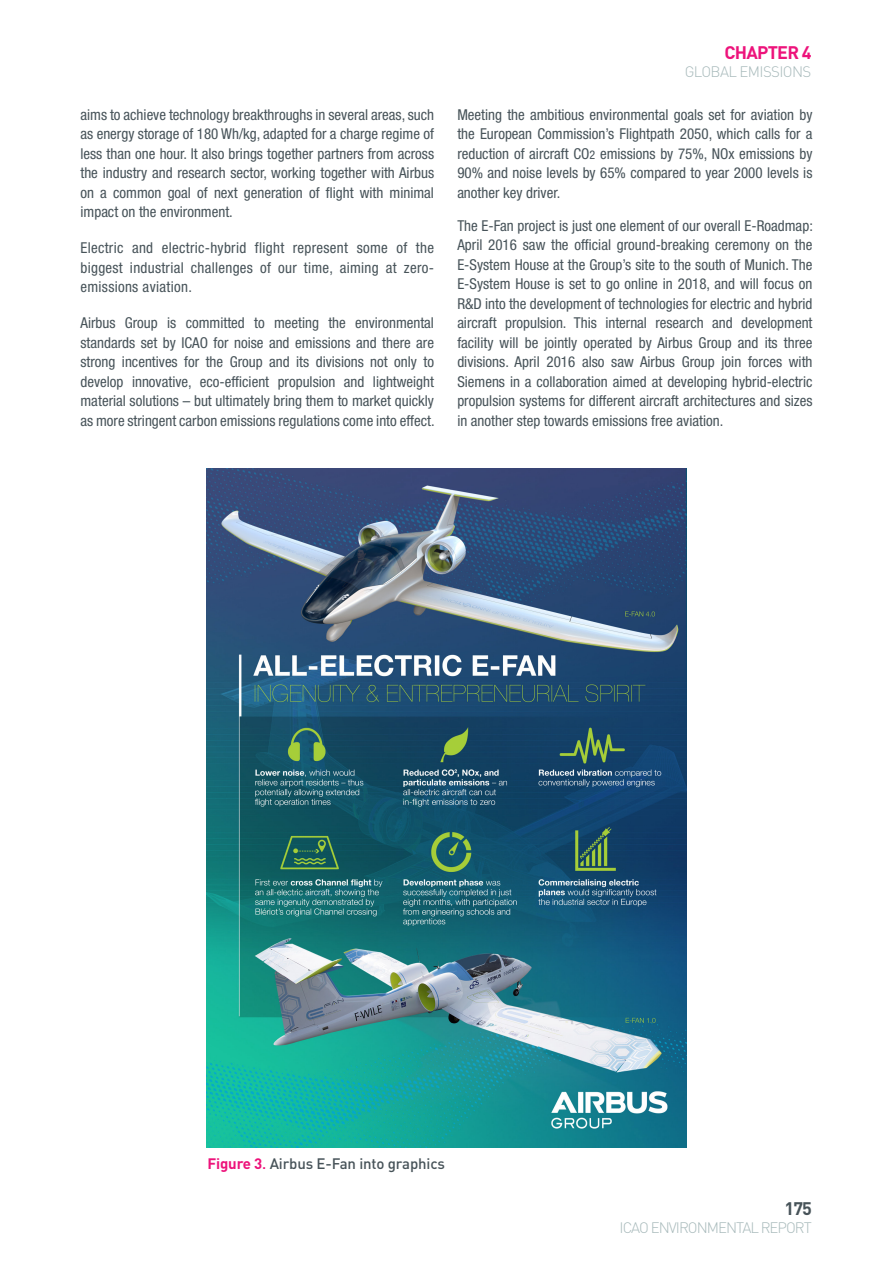
<style>
.page{position:relative;width:893px;height:1263px;background:#fff}
.page>*{position:absolute;margin:0;border:0;box-sizing:border-box;transform-origin:0 0}
.t1{font:700 18px "DIN Pro";letter-spacing:-.04em;color:#ed137b}
.t2{font:700 18px "DIN Pro";color:#475359}
.t3{font:condensed 15px/19.5px "Helvetica Neue";color:#475359;text-align:justify}
.t4{font:500 15px "DIN Pro";letter-spacing:-.01em;color:#475359}
.t5{font:300 15px "DIN Pro";letter-spacing:-.065em;color:#a8babb}
.t6{font:300 15px "DIN Pro";letter-spacing:-.04em;color:#a8babb}
.s1{font-size:12px}
.s2{font-weight:700;color:#ed137b}
.s3{color:#ed137b}
</style>
<div class="page">
<img style="left:206px;top:469px;width:480px;height:678px">
<p class="t3" style="left:80px;top:105px;width:355px">aims to achieve technology breakthroughs in several areas, such as energy storage of 180 Wh/kg, adapted for a charge regime of less than one hour. It also brings together partners from across the industry and research sector, working together with Airbus on a common goal of next generation of flight with minimal impact on the environment.</p>
<p class="t3" style="left:80px;top:238px;width:355px">Electric and electric-hybrid flight represent some of the biggest industrial challenges of our time, aiming at zero&shy;emissions aviation.</p>
<p class="t3" style="left:80px;top:313px;width:356px">Airbus Group is committed to meeting the environmental standards set by ICAO for noise and emissions and there are strong incentives for the Group and its divisions not only to develop innovative, eco-efficient propulsion and lightweight material solutions – but ultimately bring them to market quickly as more stringent carbon emissions regulations come into effect.</p>
<p class="t1" style="left:724px;top:40px;width:89px">CHAPTER 4</p>
<p class="t6" style="left:685px;top:61px;width:128px">GLOBAL EMISSIONS</p>
<p class="t3" style="left:457px;top:105px;width:357px">Meeting the ambitious environmental goals set for aviation by the European Commission’s Flightpath 2050, which calls for a reduction of aircraft CO<span class="s1">2</span> emissions by 75%, NOx emissions by 90% and noise levels by 65% compared to year 2000 levels is another key driver.</p>
<p class="t3" style="left:457px;top:216px;width:357px">The E-Fan project is just one element of our overall E-Roadmap:<br>April 2016 saw the official ground-breaking ceremony on the E-System House at the Group’s site to the south of Munich. The E-System House is set to go online in 2018, and will focus on R&amp;D into the development of technologies for electric and hybrid aircraft propulsion. This internal research and development facility will be jointly operated by Airbus Group and its three divisions. April 2016 also saw Airbus Group join forces with Siemens in a collaboration aimed at developing hybrid-electric propulsion systems for different aircraft architectures and sizes in another step towards emissions free aviation.</p>
<p class="t4" style="left:207px;top:1153px;width:239px"><span class="s2">Figure 3</span><span class="s3">.</span> Airbus E-Fan into graphics</p>
<p class="t2" style="left:784px;top:1196px;width:29px">175</p>
<p class="t5" style="left:620px;top:1218px;width:194px">ICAO ENVIRONMENTAL REPORT</p>
</div>
